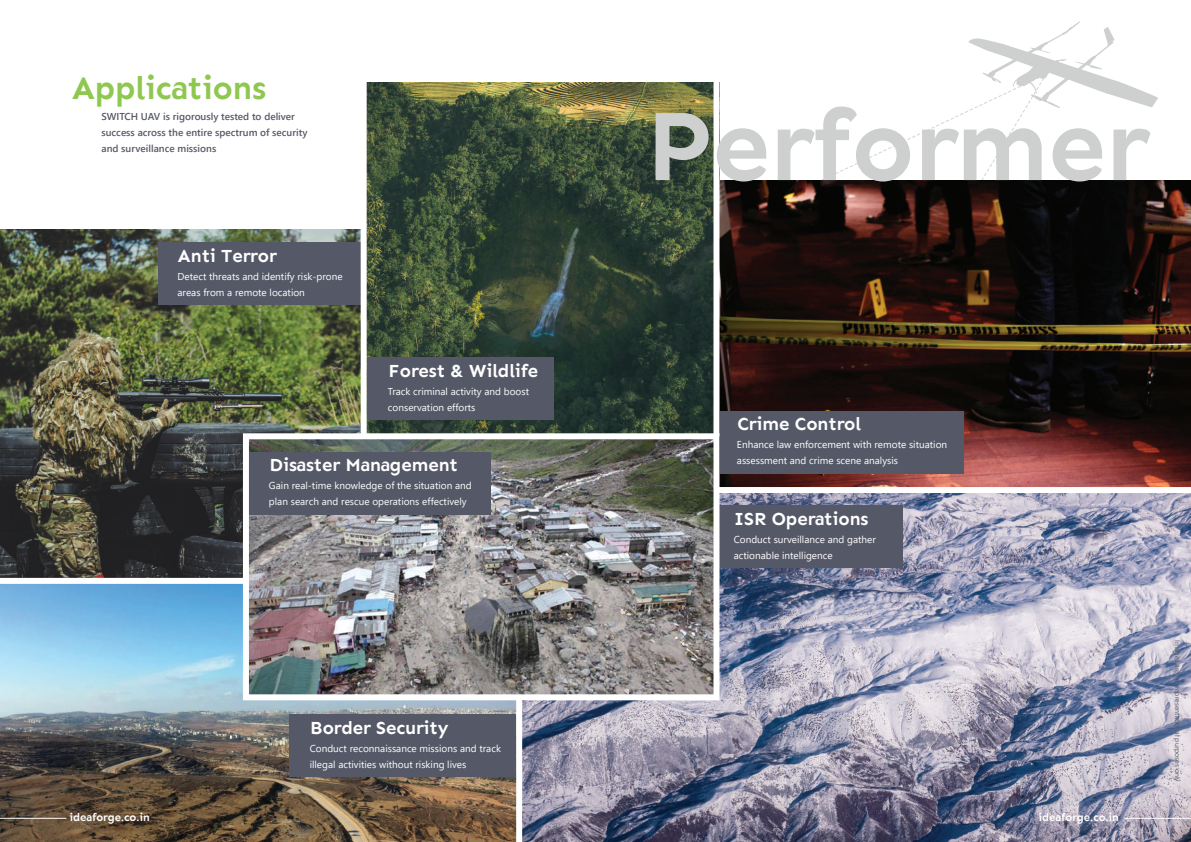
<style>
.page{position:relative;width:1191px;height:842px;background:#fff}
.page>*{position:absolute;margin:0;border:0;box-sizing:border-box;transform-origin:0 0}
.t1{font:100px "Nothing Up My Pleasure";color:#cecfcf}
.t2{font:32px "Nothing Up My Pleasure";color:#8fc850}
.t3{font:18px "Nothing Up My Pleasure";color:#fff}
.t4{font:13px "Nothing Up My Pleasure";color:#fff}
.t5{font:11px "Nothing Up My Pleasure";color:#fff}
.t6{font:10px/16px "Segoe UI";color:#fff}
.t7{font:600 10px/16px "Segoe UI";color:#555967}
.t8{font:7px "Segoe UI";color:#555967}
</style>
<div class="page">
<svg style="left:719px;top:82px;width:230px;height:98px"></svg>
<svg style="left:951px;top:21px;width:207px;height:159px"></svg>
<img style="left:0;top:584px;width:516px;height:258px">
<div style="left:289px;top:714px;width:227px;height:62px;background:#555967"></div>
<img style="left:0;top:230px;width:361px;height:348px">
<img style="left:367px;top:82px;width:346px;height:351px">
<img style="left:719px;top:180px;width:472px;height:307px">
<img style="left:522px;top:493px;width:669px;height:349px">
<hr style="left:0;top:818px;width:66px;height:1px;background:#fff">
<hr style="left:1124px;top:818px;width:67px;height:1px;background:#fff">
<div style="left:367px;top:357px;width:186px;height:62px;background:#555967"></div>
<div style="left:158px;top:243px;width:202px;height:62px;background:#555967"></div>
<div style="left:719px;top:411px;width:244px;height:62px;background:#555967"></div>
<div style="left:716px;top:506px;width:186px;height:62px;background:#555967"></div>
<img style="left:250px;top:440px;width:462px;height:253px">
<div style="left:249px;top:452px;width:242px;height:62px;background:#555967"></div>
<div style="left:243px;top:433px;width:476px;height:267px;border:6px solid #fff"></div>
<div style="left:0;top:578px;width:246px;height:6px;background:#fff"></div>
<div style="left:716px;top:487px;width:475px;height:6px;background:#fff"></div>
<div style="left:713px;top:40px;width:6px;height:396px;background:#fff"></div>
<div style="left:516px;top:697px;width:6px;height:145px;background:#fff"></div>
<div style="left:361px;top:52px;width:6px;height:383px;background:#fff"></div>
<h2 class="t2" style="left:72px;top:70px;width:196px">Applications</h2>
<p class="t7" style="left:101px;top:107px;width:207px">SWITCH UAV is rigorously tested to deliver success across the entire spectrum of security and surveillance missions</p>
<h1 class="t1" style="left:646px;top:91px;width:503px">Performer</h1>
<h3 class="t3" style="left:178px;top:246px;width:100px">Anti Terror</h3>
<p class="t6" style="left:177px;top:268px;width:167px">Detect threats and identify risk-prone areas from a remote location</p>
<h3 class="t3" style="left:388px;top:360px;width:151px">Forest &amp; Wildlife</h3>
<p class="t6" style="left:388px;top:382px;width:143px">Track criminal activity and boost conservation efforts</p>
<h3 class="t3" style="left:269px;top:455px;width:190px">Disaster Management</h3>
<p class="t6" style="left:269px;top:477px;width:204px">Gain real-time knowledge of the situation and plan search and rescue operations effectively</p>
<h3 class="t3" style="left:737px;top:414px;width:125px">Crime Control</h3>
<p class="t6" style="left:737px;top:436px;width:212px">Enhance law enforcement with remote situation assessment and crime scene analysis</p>
<h3 class="t3" style="left:734px;top:509px;width:136px">ISR Operations</h3>
<p class="t6" style="left:733px;top:531px;width:144px">Conduct surveillance and gather actionable intelligence</p>
<h3 class="t3" style="left:310px;top:717px;width:140px">Border Security</h3>
<p class="t6" style="left:310px;top:739px;width:193px">Conduct reconnaissance missions and track illegal activities without risking lives</p>
<h3 class="t4" style="left:1024px;top:810px;width:96px">ideaforge.co.in</h3>
<p class="t5" style="left:70px;top:811px;width:82px">ideaforge.co.in</p>
<p class="t5" style="left:1038px;top:811px;width:82px">ideaforge.co.in</p>
<p class="t8" style="left:1184px;top:640px;width:143px;rotate:90deg">Images are for representational purposes only</p>
</div>
